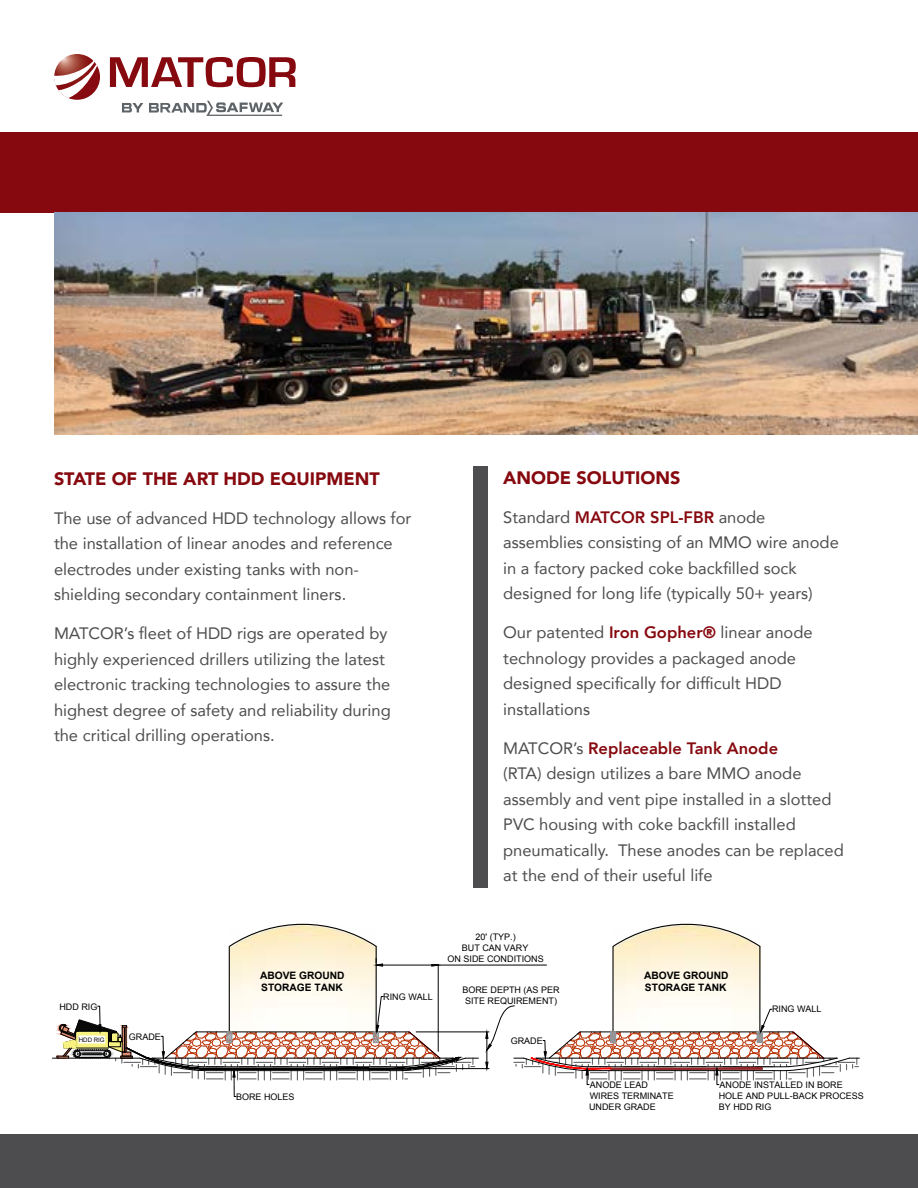
<style>
.page{position:relative;width:918px;height:1188px;background:#fff}
.page>*{position:absolute;margin:0;border:0;box-sizing:border-box;transform-origin:0 0}
.t1{font:900 18px "Avenir";color:#86090f}
.t2{font:16.5px/25.5px "Avenir";color:#4d4d4f}
.t3{font:700 10.2px/12.3px "Arial";color:#000}
.t4{font:9px/10.8px "Arial";color:#000}
.t5{font:6.15px "Arial";color:#000}
.s1{font-weight:800;color:#86090f}
</style>
<div class="page">
<div style="left:0;top:132px;width:918px;height:81px;background:#86090f"></div>
<svg style="left:149px;top:101px;width:134px;height:15px"></svg>
<svg style="left:122px;top:103px;width:21px;height:9px"></svg>
<svg style="left:54px;top:54px;width:46px;height:46px"></svg>
<svg style="left:54px;top:61px;width:43px;height:37px"></svg>
<svg style="left:110px;top:57px;width:186px;height:30px"></svg>
<div style="left:0;top:1134px;width:918px;height:54px;background:#4d4d4f"></div>
<img style="left:54px;top:213px;width:864px;height:222px">
<div style="left:473px;top:467px;width:14px;height:421px;background:#4d4d4f"></div>
<hr style="left:52px;top:1058px;width:88px;height:1px;background:#000">
<img style="left:230px;top:948px;width:146px;height:36px">
<hr style="left:229px;top:947px;width:1px;height:85px;background:#000">
<hr style="left:376px;top:947px;width:1px;height:85px;background:#000">
<svg style="left:228px;top:923px;width:149px;height:25px"></svg>
<hr style="left:438px;top:963px;width:1px;height:88px;background:#000">
<hr style="left:383px;top:965px;width:49px;height:1px;background:#000">
<svg style="left:375px;top:958px;width:8px;height:9px"></svg>
<svg style="left:428px;top:963px;width:119px;height:4px"></svg>
<hr style="left:612px;top:947px;width:2px;height:85px;background:#000">
<hr style="left:759px;top:947px;width:1px;height:85px;background:#000">
<svg style="left:612px;top:923px;width:149px;height:25px"></svg>
<svg style="left:56px;top:984px;width:803px;height:113px"></svg>
<p class="t1" style="left:54px;top:463px;width:327px">STATE OF THE ART HDD EQUIPMENT</p>
<p class="t2" style="left:54px;top:505px;width:359px">The use of advanced HDD technology allows for the installation of linear anodes and reference electrodes under existing tanks with non&shy;shielding secondary containment liners.</p>
<p class="t2" style="left:54px;top:620px;width:338px">MATCOR’s fleet of HDD rigs are operated by highly experienced drillers utilizing the latest electronic tracking technologies to assure the highest degree of safety and reliability during the critical drilling operations.</p>
<p class="t1" style="left:503px;top:462px;width:179px">ANODE SOLUTIONS</p>
<p class="t2" style="left:503px;top:504px;width:337px">Standard <span class="s1">MATCOR SPL-FBR</span> anode assemblies consisting of an MMO wire anode in a factory packed coke backfilled sock designed for long life (typically 50+ years)</p>
<p class="t2" style="left:503px;top:619px;width:311px">Our patented <span class="s1">Iron Gopher®</span> linear anode technology provides a packaged anode designed specifically for difficult HDD installations</p>
<p class="t2" style="left:503px;top:735px;width:342px">MATCOR’s <span class="s1">Replaceable Tank Anode<br></span>(RTA) design utilizes a bare MMO anode assembly and vent pipe installed in a slotted PVC housing with coke backfill installed pneumatically. These anodes can be replaced at the end of their useful life</p>
<p class="t4" style="left:59px;top:1001px;width:40px">HDD RIG</p>
<p class="t5" style="left:79px;top:1035px;width:27px">HDD RIG</p>
<p class="t4" style="left:129px;top:1031px;width:34px">GRADE</p>
<p class="t3" style="left:260px;top:969px;width:86px">ABOVE GROUND<br>STORAGE TANK</p>
<p class="t4" style="left:236px;top:1091px;width:60px">BORE HOLES</p>
<p class="t4" style="left:383px;top:991px;width:51px">RING WALL</p>
<p class="t4" style="left:448px;top:931px;width:98px;text-align:center">20' (TYP.)<br>BUT CAN VARY<br>ON SIDE CONDITIONS</p>
<p class="t4" style="left:462px;top:985px;width:99px">BORE DEPTH (AS PER<br>SITE REQUIREMENT)</p>
<p class="t4" style="left:511px;top:1035px;width:34px">GRADE</p>
<p class="t3" style="left:644px;top:969px;width:86px">ABOVE GROUND<br>STORAGE TANK</p>
<p class="t4" style="left:772px;top:1004px;width:51px">RING WALL</p>
<p class="t4" style="left:589px;top:1079px;width:86px">ANODE LEAD<br>WIRES TERMINATE<br>UNDER GRADE</p>
<p class="t4" style="left:719px;top:1079px;width:147px">ANODE INSTALLED IN BORE<br>HOLE AND PULL-BACK PROCESS<br>BY HDD RIG</p>
</div>
